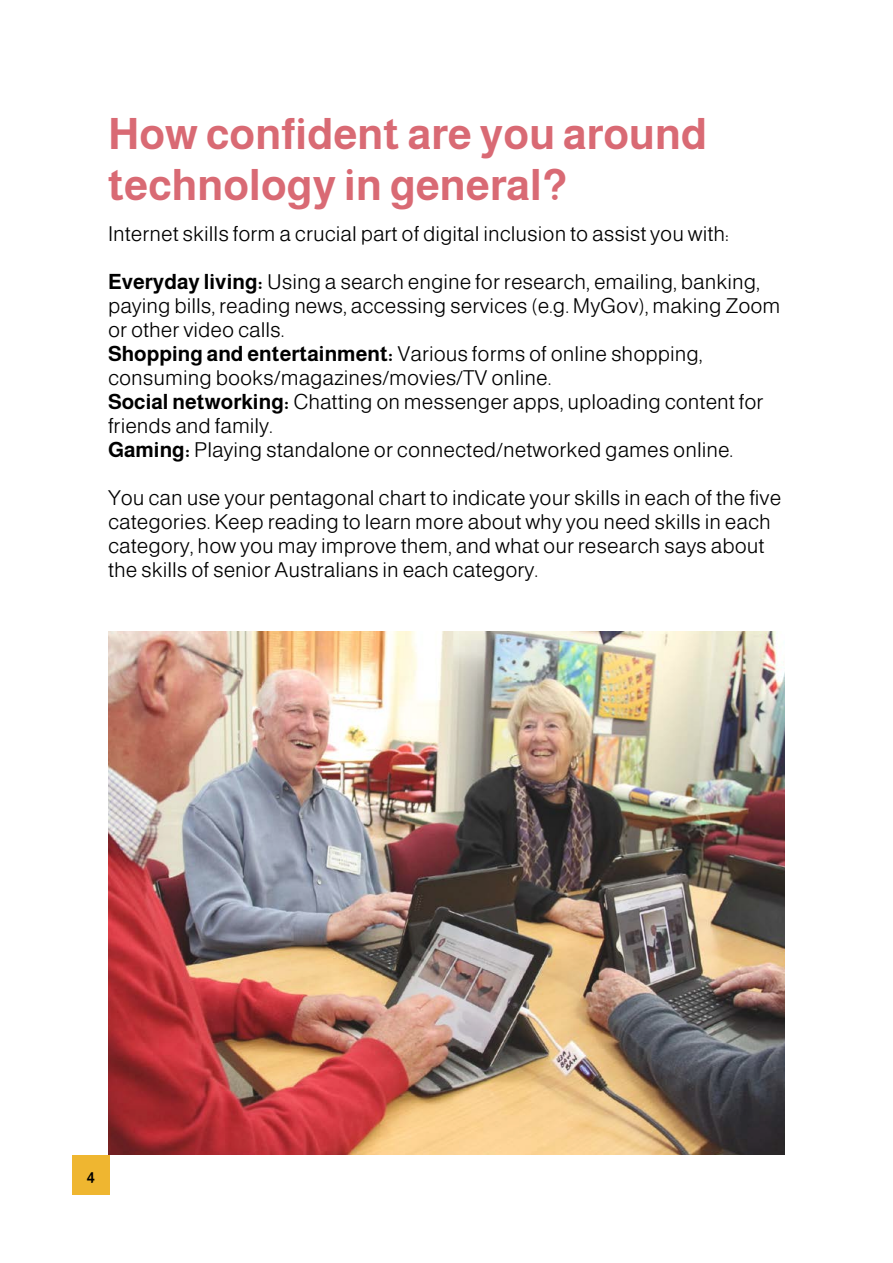
<style>
.page{position:relative;width:893px;height:1263px;background:#fff}
.page>*{position:absolute;margin:0;border:0;box-sizing:border-box;transform-origin:0 0}
.Heading_1{font:700 43.2px/51.8px "Almarai";color:#d96a74}
.Paragraph_Body_1{font:300 21px/24px "Almarai";color:#000}
.t1{font:700 15px "Almarai";color:#000}
.s1{font-weight:700}
</style>
<div class="page">
<div style="left:72px;top:1155px;width:38px;height:40px;background:#efb630"></div>
<img style="left:108px;top:631px;width:677px;height:524px">
<h1 class="Heading_1" style="left:108px;top:108px;width:601px">How confident are you around technology in general?</h1>
<p class="Paragraph_Body_1" style="left:108px;top:222px;width:622px">Internet skills form a crucial part of digital inclusion to assist you with:</p>
<p class="Paragraph_Body_1" style="left:108px;top:270px;width:674px"><span class="s1">Everyday living:</span> Using a search engine for research, emailing, banking, paying bills, reading news, accessing services (e.g. MyGov), making Zoom or other video calls.</p>
<p class="Paragraph_Body_1" style="left:108px;top:342px;width:596px"><span class="s1">Shopping and entertainment:</span> Various forms of online shopping, consuming books/magazines/movies/TV online.</p>
<p class="Paragraph_Body_1" style="left:108px;top:390px;width:657px"><span class="s1">Social networking:</span> Chatting on messenger apps, uploading content for friends and family.</p>
<p class="Paragraph_Body_1" style="left:108px;top:438px;width:627px"><span class="s1">Gaming:</span> Playing standalone or connected/networked games online.</p>
<p class="Paragraph_Body_1" style="left:108px;top:486px;width:675px">You can use your pentagonal chart to indicate your skills in each of the five categories. Keep reading to learn more about why you need skills in each category, how you may improve them, and what our research says about the skills of senior Australians in each category.</p>
<p class="t1" style="left:87px;top:1167px;width:10px">4</p>
</div>
